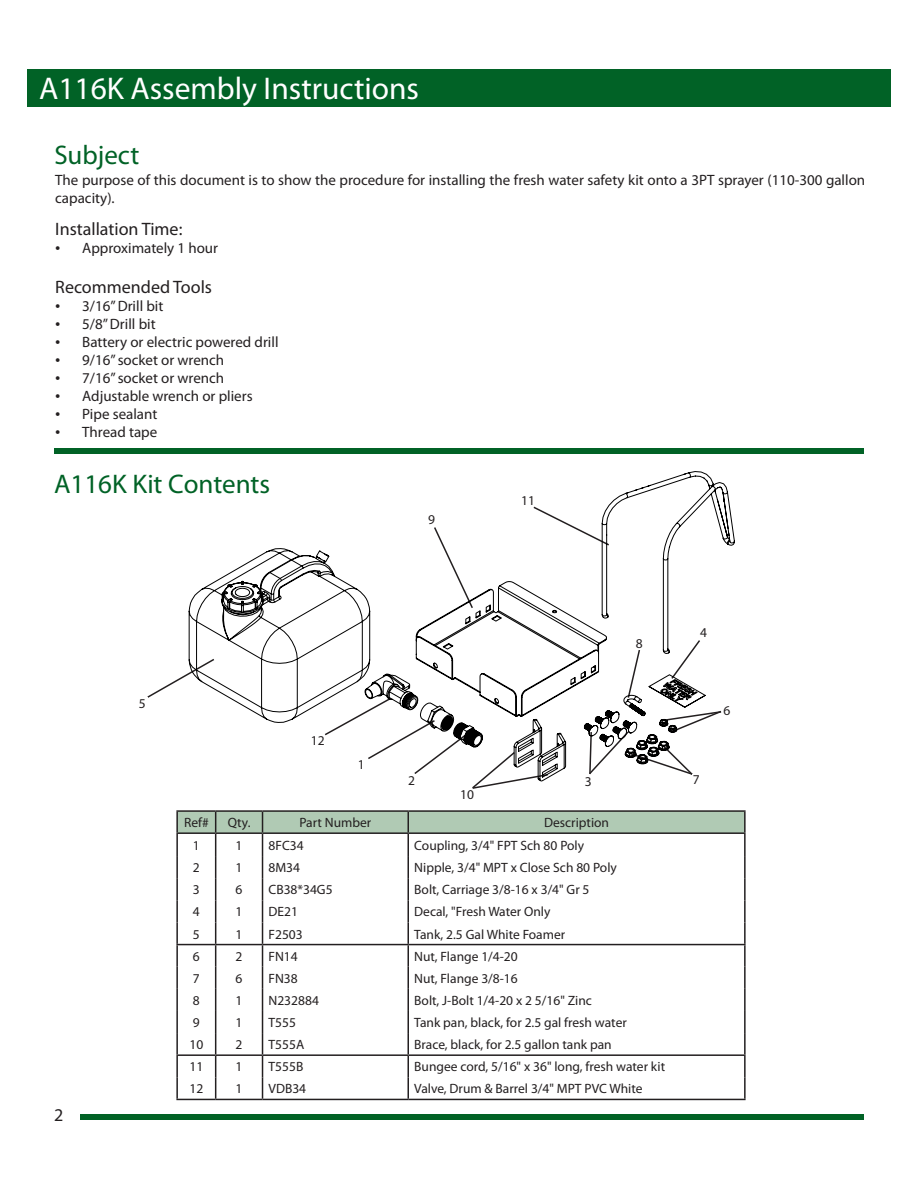
<style>
.page{position:relative;width:918px;height:1188px;background:#fff}
.page>*{position:absolute;margin:0;border:0;box-sizing:border-box;transform-origin:0 0}
.Catagory_header2{font:31.5px "Myriad Pro";color:#fff}
.Catagory_header{font:27px "Myriad Pro";color:#016226}
.t1{font:18px "Myriad Pro";color:#231f20}
.t2{font:15px/18px "Myriad Pro";color:#231f20}
.t3{font:13.5px "Myriad Pro";color:#231f20}
.s1{font-family:"Times New Roman"}
</style>
<div class="page">
<svg style="left:147px;top:657px;width:42px;height:41px"></svg>
<div style="left:81px;top:1114px;width:783px;height:6px;background:#016226"></div>
<div style="left:27px;top:69px;width:864px;height:38px;background:#016226"></div>
<hr style="left:176px;top:810px;width:40px;height:2px;background:#231f20">
<hr style="left:176px;top:812px;width:2px;height:20px;background:#231f20">
<hr style="left:216px;top:810px;width:47px;height:2px;background:#231f20">
<hr style="left:263px;top:810px;width:145px;height:2px;background:#231f20">
<hr style="left:408px;top:810px;width:338px;height:2px;background:#231f20">
<hr style="left:744px;top:812px;width:2px;height:20px;background:#231f20">
<hr style="left:176px;top:832px;width:40px;height:2px;background:#231f20">
<hr style="left:176px;top:834px;width:2px;height:22px;background:#231f20">
<hr style="left:408px;top:832px;width:338px;height:2px;background:#231f20">
<hr style="left:744px;top:834px;width:2px;height:22px;background:#231f20">
<hr style="left:176px;top:856px;width:2px;height:22px;background:#231f20">
<hr style="left:744px;top:856px;width:2px;height:22px;background:#231f20">
<hr style="left:176px;top:878px;width:2px;height:22px;background:#231f20">
<hr style="left:744px;top:878px;width:2px;height:22px;background:#231f20">
<hr style="left:176px;top:900px;width:2px;height:22px;background:#231f20">
<hr style="left:744px;top:900px;width:2px;height:22px;background:#231f20">
<hr style="left:176px;top:922px;width:2px;height:22px;background:#231f20">
<hr style="left:744px;top:922px;width:2px;height:22px;background:#231f20">
<hr style="left:176px;top:944px;width:40px;height:1px;background:#231f20">
<hr style="left:176px;top:945px;width:2px;height:22px;background:#231f20">
<hr style="left:408px;top:944px;width:338px;height:1px;background:#231f20">
<hr style="left:744px;top:945px;width:2px;height:22px;background:#231f20">
<hr style="left:176px;top:967px;width:2px;height:22px;background:#231f20">
<hr style="left:744px;top:967px;width:2px;height:22px;background:#231f20">
<hr style="left:176px;top:989px;width:2px;height:22px;background:#231f20">
<hr style="left:744px;top:989px;width:2px;height:22px;background:#231f20">
<hr style="left:176px;top:1011px;width:2px;height:22px;background:#231f20">
<hr style="left:744px;top:1011px;width:2px;height:22px;background:#231f20">
<hr style="left:176px;top:1033px;width:2px;height:21px;background:#231f20">
<hr style="left:744px;top:1033px;width:2px;height:21px;background:#231f20">
<hr style="left:176px;top:1054px;width:40px;height:2px;background:#231f20">
<hr style="left:176px;top:1056px;width:2px;height:21px;background:#231f20">
<hr style="left:408px;top:1054px;width:338px;height:2px;background:#231f20">
<hr style="left:744px;top:1056px;width:2px;height:21px;background:#231f20">
<hr style="left:176px;top:1077px;width:2px;height:22px;background:#231f20">
<svg style="left:177px;top:811px;width:568px;height:288px"></svg>
<hr style="left:407px;top:1077px;width:2px;height:22px;background:#231f20">
<hr style="left:744px;top:1077px;width:2px;height:22px;background:#231f20">
<hr style="left:176px;top:1099px;width:40px;height:1px;background:#231f20">
<hr style="left:216px;top:1099px;width:47px;height:1px;background:#231f20">
<hr style="left:263px;top:1099px;width:145px;height:1px;background:#231f20">
<hr style="left:408px;top:1099px;width:338px;height:1px;background:#231f20">
<div style="left:54px;top:449px;width:810px;height:5px;background:#016226"></div>
<svg style="left:189px;top:554px;width:110px;height:169px"></svg>
<svg style="left:261px;top:471px;width:474px;height:245px"></svg>
<svg style="left:323px;top:638px;width:400px;height:151px"></svg>
<p class="Catagory_header2" style="left:39px;top:69px;width:381px">A116K Assembly Instructions</p>
<p class="Catagory_header" style="left:54px;top:139px;width:87px">Subject</p>
<p class="t2" style="left:55px;top:171px;width:812px">The purpose of this document is to show the procedure for installing the fresh water safety kit onto a 3PT sprayer (110-300 gallon capacity).</p>
<p class="t1" style="left:55px;top:218px;width:129px">Installation Time:</p>
<p class="t2" style="left:55px;top:239px;width:164px"><span class="s1">•</span> Approximately 1 hour</p>
<p class="t1" style="left:55px;top:276px;width:158px">Recommended Tools</p>
<p class="t2" style="left:55px;top:296px;width:110px"><span class="s1">•</span> 3/16” Drill bit</p>
<p class="t2" style="left:55px;top:314px;width:102px"><span class="s1">•</span> 5/8” Drill bit</p>
<p class="t2" style="left:55px;top:332px;width:225px"><span class="s1">•</span> Battery or electric powered drill</p>
<p class="t2" style="left:55px;top:350px;width:171px"><span class="s1">•</span> 9/16” socket or wrench</p>
<p class="t2" style="left:55px;top:368px;width:171px"><span class="s1">•</span> 7/16” socket or wrench</p>
<p class="t2" style="left:55px;top:386px;width:199px"><span class="s1">•</span> Adjustable wrench or pliers</p>
<p class="t2" style="left:55px;top:404px;width:104px"><span class="s1">•</span> Pipe sealant</p>
<p class="t2" style="left:55px;top:422px;width:104px"><span class="s1">•</span> Thread tape</p>
<p class="Catagory_header" style="left:54px;top:467px;width:218px">A116K Kit Contents</p>
<p class="t3" style="left:428px;top:511px;width:8px">9</p>
<p class="t3" style="left:521px;top:492px;width:15px">11</p>
<p class="t1" style="left:54px;top:1104px;width:11px">2</p>
<p class="t3" style="left:139px;top:695px;width:8px">5</p>
<p class="t3" style="left:311px;top:733px;width:15px">12</p>
<p class="t3" style="left:358px;top:756px;width:8px">1</p>
<p class="t3" style="left:636px;top:635px;width:8px">8</p>
<p class="t3" style="left:408px;top:772px;width:8px">2</p>
<p class="t3" style="left:585px;top:773px;width:8px">3</p>
<p class="t3" style="left:460px;top:786px;width:15px">10</p>
<p class="t3" style="left:184px;top:814px;width:26px">Ref#</p>
<p class="t3" style="left:228px;top:814px;width:24px">Qty.</p>
<p class="t3" style="left:299px;top:814px;width:73px">Part Number</p>
<p class="t3" style="left:544px;top:814px;width:67px">Description</p>
<p class="t3" style="left:193px;top:837px;width:8px">1</p>
<p class="t3" style="left:236px;top:837px;width:8px">1</p>
<p class="t3" style="left:269px;top:837px;width:37px">8FC34</p>
<p class="t3" style="left:414px;top:837px;width:171px">Coupling, 3/4" FPT Sch 80 Poly</p>
<p class="t3" style="left:193px;top:859px;width:8px">2</p>
<p class="t3" style="left:236px;top:859px;width:8px">1</p>
<p class="t3" style="left:269px;top:859px;width:33px">8M34</p>
<p class="t3" style="left:414px;top:859px;width:204px">Nipple, 3/4" MPT x Close Sch 80 Poly</p>
<p class="t3" style="left:193px;top:881px;width:8px">3</p>
<p class="t3" style="left:236px;top:881px;width:8px">6</p>
<p class="t3" style="left:269px;top:881px;width:66px">CB38*34G5</p>
<p class="t3" style="left:414px;top:881px;width:177px">Bolt, Carriage 3/8-16 x 3/4" Gr 5</p>
<p class="t3" style="left:193px;top:904px;width:8px">4</p>
<p class="t3" style="left:236px;top:904px;width:8px">1</p>
<p class="t3" style="left:269px;top:904px;width:31px">DE21</p>
<p class="t3" style="left:414px;top:904px;width:138px">Decal, "Fresh Water Only</p>
<p class="t3" style="left:193px;top:926px;width:8px">5</p>
<p class="t3" style="left:236px;top:926px;width:8px">1</p>
<p class="t3" style="left:269px;top:926px;width:36px">F2503</p>
<p class="t3" style="left:414px;top:926px;width:152px">Tank, 2.5 Gal White Foamer</p>
<p class="t3" style="left:193px;top:948px;width:8px">6</p>
<p class="t3" style="left:236px;top:948px;width:8px">2</p>
<p class="t3" style="left:269px;top:948px;width:31px">FN14</p>
<p class="t3" style="left:414px;top:948px;width:105px">Nut, Flange 1/4-20</p>
<p class="t3" style="left:193px;top:970px;width:8px">7</p>
<p class="t3" style="left:236px;top:970px;width:8px">6</p>
<p class="t3" style="left:269px;top:970px;width:31px">FN38</p>
<p class="t3" style="left:414px;top:970px;width:105px">Nut, Flange 3/8-16</p>
<p class="t3" style="left:193px;top:992px;width:8px">8</p>
<p class="t3" style="left:236px;top:992px;width:8px">1</p>
<p class="t3" style="left:269px;top:992px;width:52px">N232884</p>
<p class="t3" style="left:414px;top:992px;width:179px">Bolt, J-Bolt 1/4-20 x 2 5/16" Zinc</p>
<p class="t3" style="left:193px;top:1014px;width:8px">9</p>
<p class="t3" style="left:236px;top:1014px;width:8px">1</p>
<p class="t3" style="left:269px;top:1014px;width:29px">T555</p>
<p class="t3" style="left:414px;top:1014px;width:214px">Tank pan, black, for 2.5 gal fresh water</p>
<p class="t3" style="left:189px;top:1036px;width:15px">10</p>
<p class="t3" style="left:236px;top:1036px;width:8px">2</p>
<p class="t3" style="left:269px;top:1036px;width:37px">T555A</p>
<p class="t3" style="left:414px;top:1036px;width:199px">Brace, black, for 2.5 gallon tank pan</p>
<p class="t3" style="left:189px;top:1058px;width:15px">11</p>
<p class="t3" style="left:236px;top:1058px;width:8px">1</p>
<p class="t3" style="left:269px;top:1058px;width:36px">T555B</p>
<p class="t3" style="left:414px;top:1058px;width:252px">Bungee cord, 5/16" x 36" long, fresh water kit</p>
<p class="t3" style="left:189px;top:1081px;width:15px">12</p>
<p class="t3" style="left:236px;top:1081px;width:8px">1</p>
<p class="t3" style="left:269px;top:1081px;width:39px">VDB34</p>
<p class="t3" style="left:414px;top:1081px;width:230px">Valve, Drum &amp; Barrel 3/4" MPT PVC White</p>
<p class="t3" style="left:700px;top:624px;width:8px">4</p>
<p class="t3" style="left:693px;top:771px;width:8px">7</p>
<p class="t3" style="left:724px;top:702px;width:8px">6</p>
</div>
